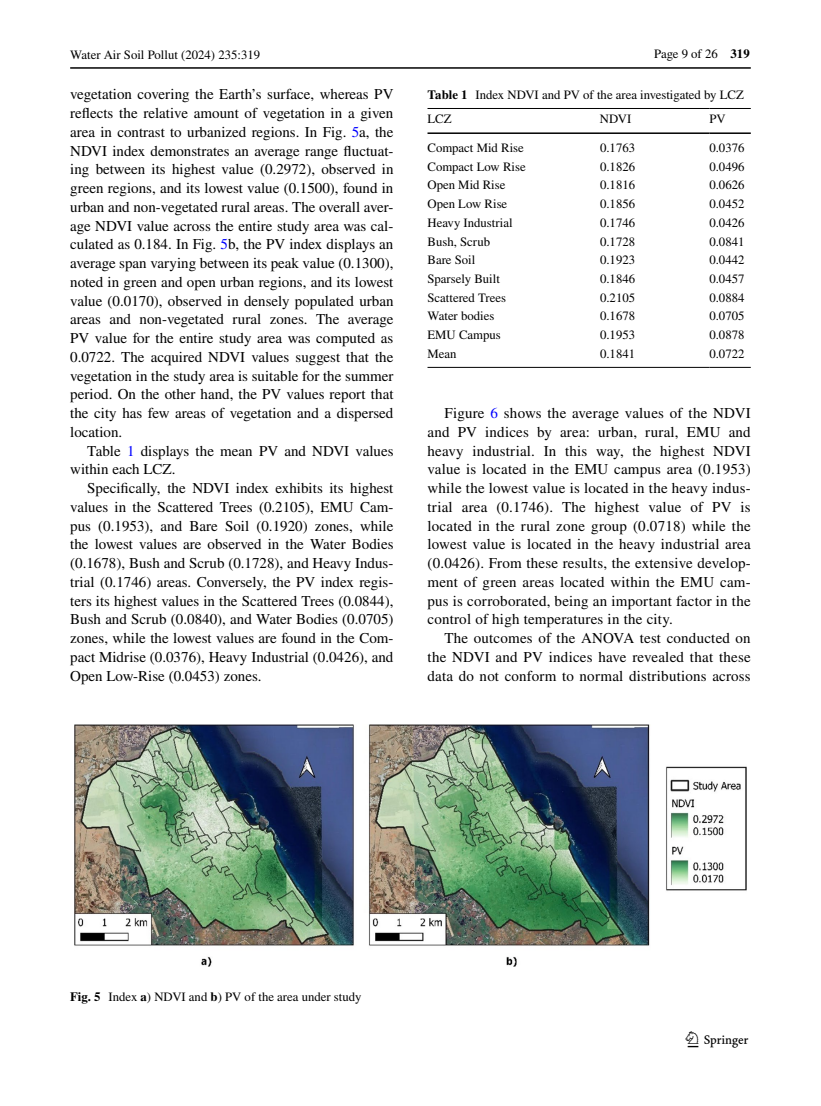
<style>
.page{position:relative;width:821px;height:1106px;background:#fff}
.page>*{position:absolute;margin:0;border:0;box-sizing:border-box;transform-origin:0 0}
.t1{font:22.5px "Springnew Regular 3";color:#000}
.t2{font:15px/18.8px "STIX";color:#000;text-align:justify}
.t3{font:12.75px/24.6px "STIX";color:#000}
.s1{color:#00f}
.s2{font-weight:700}
</style>
<div class="page">
<hr style="left:70px;top:67px;width:680px;height:2px;background:#000">
<img style="left:74px;top:724px;width:672px;height:242px">
<hr style="left:427px;top:108px;width:173px;height:1px;background:#000">
<hr style="left:427px;top:132px;width:173px;height:2px;background:#000">
<hr style="left:600px;top:108px;width:109px;height:1px;background:#000">
<hr style="left:600px;top:132px;width:109px;height:2px;background:#000">
<hr style="left:709px;top:108px;width:41px;height:1px;background:#000">
<hr style="left:709px;top:132px;width:41px;height:2px;background:#000">
<hr style="left:427px;top:367px;width:173px;height:1px;background:#000">
<hr style="left:600px;top:367px;width:109px;height:1px;background:#000">
<hr style="left:709px;top:367px;width:41px;height:1px;background:#000">
<p class="t3" style="left:70px;top:44px;width:191px">Water Air Soil Pollut (2024) 235:319</p>
<p class="t2" style="left:70px;top:86px;width:325px">vegetation covering the Earth’s surface, whereas PV reflects the relative amount of vegetation in a given area in contrast to urbanized regions. In Fig. <span class="s1">5</span>a, the NDVI index demonstrates an average range fluctuat&shy;ing between its highest value (0.2972), observed in green regions, and its lowest value (0.1500), found in urban and non-vegetated rural areas. The overall aver&shy;age NDVI value across the entire study area was cal&shy;culated as 0.184. In Fig. <span class="s1">5</span>b, the PV index displays an average span varying between its peak value (0.1300), noted in green and open urban regions, and its lowest value (0.0170), observed in densely populated urban areas and non-vegetated rural zones. The average PV value for the entire study area was computed as 0.0722. The acquired NDVI values suggest that the vegetation in the study area is suitable for the summer period. On the other hand, the PV values report that the city has few areas of vegetation and a dispersed location.</p>
<p class="t2" style="left:70px;top:442px;width:325px;text-indent:17px">Table <span class="s1">1</span> displays the mean PV and NDVI values within each LCZ.</p>
<p class="t2" style="left:70px;top:480px;width:325px;text-indent:17px">Specifically, the NDVI index exhibits its highest values in the Scattered Trees (0.2105), EMU Cam&shy;pus (0.1953), and Bare Soil (0.1920) zones, while the lowest values are observed in the Water Bodies (0.1678), Bush and Scrub (0.1728), and Heavy Indus&shy;trial (0.1746) areas. Conversely, the PV index regis&shy;ters its highest values in the Scattered Trees (0.0844), Bush and Scrub (0.0840), and Water Bodies (0.0705) zones, while the lowest values are found in the Com&shy;pact Midrise (0.0376), Heavy Industrial (0.0426), and Open Low-Rise (0.0453) zones.</p>
<p class="t3" style="left:654px;top:42px;width:97px">Page 9 of 26 <span class="s2">319</span></p>
<p class="t3" style="left:427px;top:83px;width:318px"><span class="s2">Table 1</span> Index NDVI and PV of the area investigated by LCZ<br>LCZ</p>
<p class="t3" style="left:600px;top:108px;width:33px">NDVI</p>
<p class="t3" style="left:709px;top:108px;width:18px">PV</p>
<p class="t3" style="left:427px;top:136px;width:98px">Compact Mid Rise</p>
<p class="t3" style="left:600px;top:136px;width:37px">0.1763</p>
<p class="t3" style="left:709px;top:136px;width:37px">0.0376</p>
<p class="t3" style="left:427px;top:155px;width:100px">Compact Low Rise</p>
<p class="t3" style="left:600px;top:155px;width:37px">0.1826</p>
<p class="t3" style="left:709px;top:155px;width:37px">0.0496</p>
<p class="t3" style="left:427px;top:174px;width:79px">Open Mid Rise</p>
<p class="t3" style="left:600px;top:174px;width:37px">0.1816</p>
<p class="t3" style="left:709px;top:174px;width:37px">0.0626</p>
<p class="t3" style="left:427px;top:192px;width:81px">Open Low Rise</p>
<p class="t3" style="left:600px;top:192px;width:37px">0.1856</p>
<p class="t3" style="left:709px;top:192px;width:37px">0.0452</p>
<p class="t3" style="left:427px;top:211px;width:87px">Heavy Industrial</p>
<p class="t3" style="left:600px;top:211px;width:37px">0.1746</p>
<p class="t3" style="left:709px;top:211px;width:37px">0.0426</p>
<p class="t3" style="left:427px;top:230px;width:64px">Bush, Scrub</p>
<p class="t3" style="left:600px;top:230px;width:37px">0.1728</p>
<p class="t3" style="left:709px;top:230px;width:37px">0.0841</p>
<p class="t3" style="left:427px;top:248px;width:49px">Bare Soil</p>
<p class="t3" style="left:600px;top:248px;width:37px">0.1923</p>
<p class="t3" style="left:709px;top:248px;width:37px">0.0442</p>
<p class="t3" style="left:427px;top:267px;width:74px">Sparsely Built</p>
<p class="t3" style="left:600px;top:267px;width:37px">0.1846</p>
<p class="t3" style="left:709px;top:267px;width:37px">0.0457</p>
<p class="t3" style="left:427px;top:286px;width:80px">Scattered Trees</p>
<p class="t3" style="left:600px;top:286px;width:37px">0.2105</p>
<p class="t3" style="left:709px;top:286px;width:37px">0.0884</p>
<p class="t3" style="left:427px;top:305px;width:68px">Water bodies</p>
<p class="t3" style="left:600px;top:305px;width:37px">0.1678</p>
<p class="t3" style="left:709px;top:305px;width:37px">0.0705</p>
<p class="t3" style="left:427px;top:323px;width:75px">EMU Campus</p>
<p class="t3" style="left:600px;top:323px;width:37px">0.1953</p>
<p class="t3" style="left:709px;top:323px;width:37px">0.0878</p>
<p class="t3" style="left:427px;top:342px;width:31px">Mean</p>
<p class="t3" style="left:600px;top:342px;width:37px">0.1841</p>
<p class="t3" style="left:709px;top:342px;width:37px">0.0722</p>
<p class="t2" style="left:427px;top:404px;width:325px;text-indent:17px">Figure <span class="s1">6</span> shows the average values of the NDVI and PV indices by area: urban, rural, EMU and heavy industrial. In this way, the highest NDVI value is located in the EMU campus area (0.1953) while the lowest value is located in the heavy indus&shy;trial area (0.1746). The highest value of PV is located in the rural zone group (0.0718) while the lowest value is located in the heavy industrial area (0.0426). From these results, the extensive develop&shy;ment of green areas located within the EMU cam&shy;pus is corroborated, being an important factor in the control of high temperatures in the city.</p>
<p class="t2" style="left:427px;top:629px;width:325px;text-indent:17px">The outcomes of the ANOVA test conducted on the NDVI and PV indices have revealed that these data do not conform to normal distributions across</p>
<p class="t3" style="left:70px;top:985px;width:293px"><span class="s2">Fig. 5</span> Index <span class="s2">a</span>) NDVI and <span class="s2">b</span>) PV of the area under study</p>
<h1 class="t1" style="left:687px;top:1031px;width:62px">1 3</h1>
</div>
